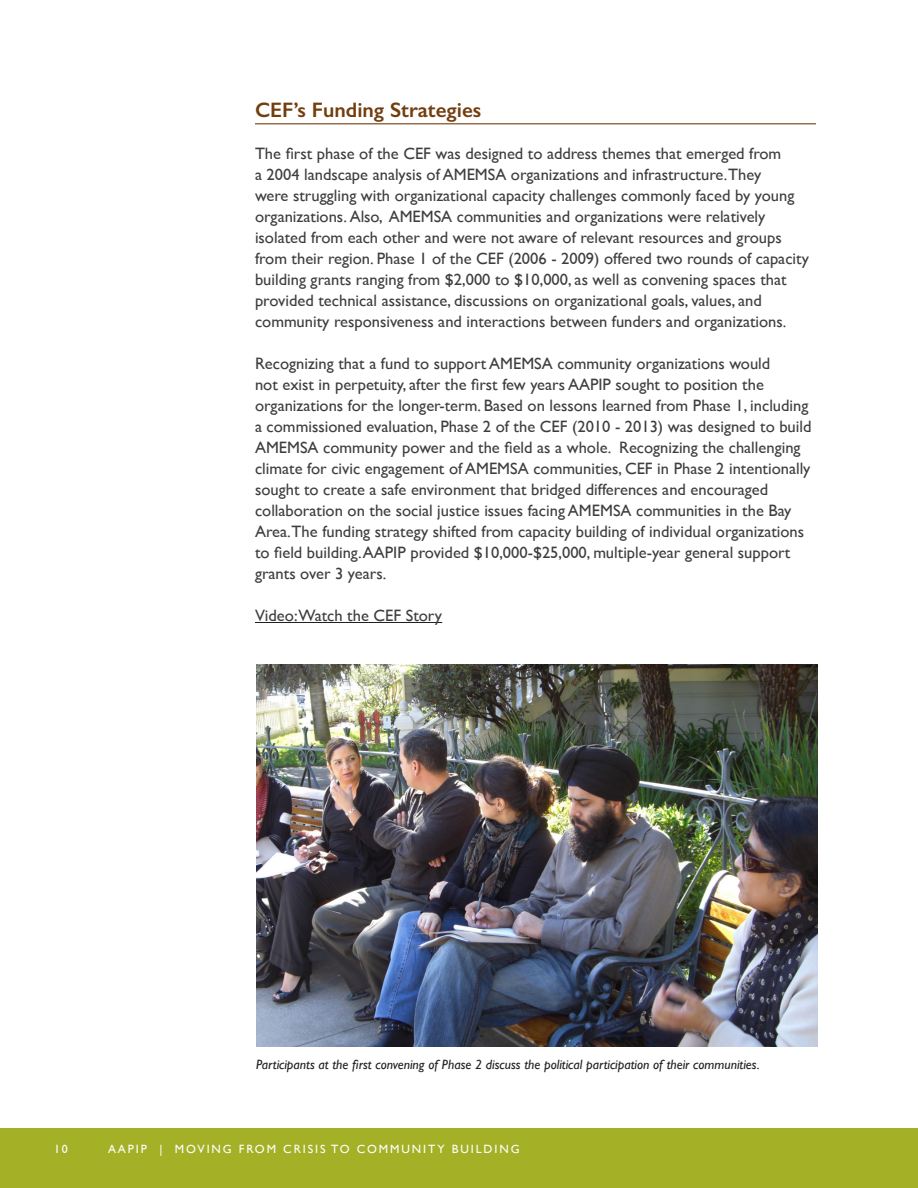
<style>
.page{position:relative;width:918px;height:1188px;background:#fff}
.page>*{position:absolute;margin:0;border:0;box-sizing:border-box;transform-origin:0 0}
.Paragraph_Style_1{font:600 21px "Gill Sans";color:#723e0e}
.Paragraph_Style_1-2{font:16.5px/21px "Gill Sans";color:#3e3e3f}
.t1{font:italic 13.5px "Gill Sans";color:#231f20}
.t2{font:12px "Gill Sans";letter-spacing:.16em;color:#fff}
</style>
<div class="page">
<div style="left:0;top:1129px;width:918px;height:59px;background:#a4b127"></div>
<hr style="left:255px;top:123px;width:561px;height:1px;background:#723e0e">
<hr style="left:255px;top:622px;width:187px;height:1px;background:#231f20">
<img style="left:256px;top:664px;width:561px;height:383px">
<p class="Paragraph_Style_1" style="left:255px;top:97px;width:228px">CEF’s Funding Strategies</p>
<p class="Paragraph_Style_1-2" style="left:255px;top:143px;width:555px">The first phase of the CEF was designed to address themes that emerged from<br>a 2004 landscape analysis of AMEMSA organizations and infrastructure.They<br>were struggling with organizational capacity challenges commonly faced by young organizations. Also, AMEMSA communities and organizations were relatively isolated from each other and were not aware of relevant resources and groups from their region. Phase 1 of the CEF (2006 - 2009) offered two rounds of capacity building grants ranging from $2,000 to $10,000, as well as convening spaces that provided technical assistance, discussions on organizational goals, values, and community responsiveness and interactions between funders and organizations.</p>
<p class="Paragraph_Style_1-2" style="left:255px;top:353px;width:558px">Recognizing that a fund to support AMEMSA community organizations would<br>not exist in perpetuity, after the first few years AAPIP sought to position the organizations for the longer-term. Based on lessons learned from Phase 1, including a commissioned evaluation, Phase 2 of the CEF (2010 - 2013) was designed to build AMEMSA community power and the field as a whole. Recognizing the challenging climate for civic engagement of AMEMSA communities, CEF in Phase 2 intentionally sought to create a safe environment that bridged differences and encouraged collaboration on the social justice issues facing AMEMSA communities in the Bay Area.The funding strategy shifted from capacity building of individual organizations to field building. AAPIP provided $10,000-$25,000, multiple-year general support grants over 3 years.</p>
<p class="Paragraph_Style_1-2" style="left:255px;top:605px;width:189px">Video:Watch the CEF Story</p>
<p class="t1" style="left:256px;top:1057px;width:505px">Participants at the first convening of Phase 2 discuss the political participation of their communities.</p>
<p class="t2" style="left:54px;top:1142px;width:15px">10</p>
<p class="t2" style="left:108px;top:1142px;width:413px">AAPIP | MOVING FROM CRISIS TO COMMUNITY BUILDING</p>
</div>
